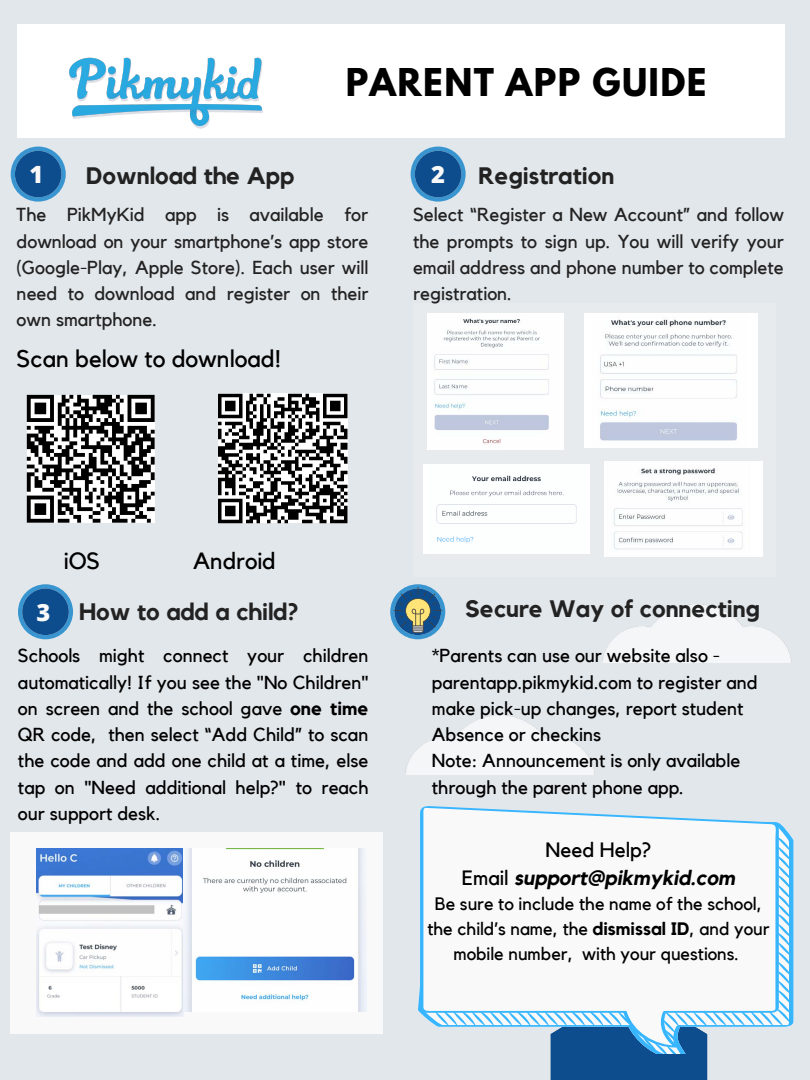
<style>
.page{position:relative;width:810px;height:1080px;background:#e2e7eb}
.page>*{position:absolute;margin:0;border:0;box-sizing:border-box;transform-origin:0 0}
.t1{font:700 33.94px "League Spartan";letter-spacing:.04em;color:#000}
.t2{font:24px "Kollektif";color:#000}
.t3{font:700 23.75px "Kollektif";color:#222}
.t4{font:800 23.75px "Open Sans";color:#f9f9f9}
.t5{font:23.38px "Kollektif";color:#000}
.t6{font:italic 700 20.69px "Kollektif";color:#000}
.t7{font:20.69px "Kollektif";color:#000}
.t8{font:18.75px/26.2px "Kollektif";color:#000}
.t9{font:18.75px/26.2px "Kollektif";color:#222;text-align:justify}
.t10{font:17.94px/25.1px "Kollektif";color:#000;text-align:center}
.s1{font-weight:700}
.s2{font-weight:400;font-style:normal}
</style>
<div class="page">
<div style="left:17px;top:24px;width:767px;height:114px;background:#fff"></div>
<img style="left:69px;top:57px;width:194px;height:72px">
<img style="left:406px;top:716px;width:188px;height:58px">
<img style="left:603px;top:604px;width:188px;height:58px">
<div style="left:413px;top:303px;width:363px;height:273px;background:#e8ebee"></div>
<img style="left:427px;top:313px;width:137px;height:136px">
<img style="left:424px;top:464px;width:166px;height:89px">
<img style="left:584px;top:313px;width:173px;height:134px">
<img style="left:604px;top:461px;width:158px;height:95px">
<svg style="left:27px;top:395px;width:128px;height:128px;background:#787878"></svg>
<svg style="left:218px;top:394px;width:129px;height:129px;background:#7b7b7b"></svg>
<div style="left:11px;top:832px;width:372px;height:201px;background:#f9f9f9"></div>
<img style="left:37px;top:849px;width:146px;height:167px">
<img style="left:183px;top:849px;width:183px;height:162px">
<svg style="left:411px;top:147px;width:55px;height:55px"></svg>
<div style="left:415px;top:151px;width:46px;height:46px;background:#0e4d8d;border-radius:50%"></div>
<svg style="left:18px;top:584px;width:55px;height:55px"></svg>
<div style="left:22px;top:589px;width:47px;height:46px;background:#0e4d8d;border-radius:50%"></div>
<svg style="left:390px;top:584px;width:55px;height:55px"></svg>
<svg style="left:11px;top:147px;width:55px;height:55px"></svg>
<div style="left:15px;top:151px;width:47px;height:46px;background:#0e4d8d;border-radius:50%"></div>
<svg style="left:550px;top:836px;width:242px;height:244px"></svg>
<svg style="left:420px;top:806px;width:359px;height:241px;background:#e6eff5"></svg>
<p class="t1" style="left:346px;top:65px;width:362px">PARENT APP GUIDE</p>
<p class="t4" style="left:30px;top:158px;width:15px">1</p>
<p class="t3" style="left:86px;top:165px;width:209px">Download the App</p>
<p class="t9" style="left:17px;top:202px;width:353px">The PikMyKid app is available for download on your smartphone’s app store (Google-Play, Apple Store). Each user will need to download and register on their own smartphone.</p>
<p class="t2" style="left:17px;top:348px;width:266px">Scan below to download!</p>
<p class="t4" style="left:431px;top:158px;width:15px">2</p>
<p class="t3" style="left:478px;top:165px;width:137px">Registration</p>
<p class="t9" style="left:413px;top:202px;width:372px">Select “Register a New Account” and follow the prompts to sign up. You will verify your email address and phone number to complete registration.</p>
<p class="t5" style="left:64px;top:550px;width:38px">iOS</p>
<p class="t5" style="left:193px;top:550px;width:84px">Android</p>
<p class="t4" style="left:37px;top:595px;width:15px">3</p>
<p class="t3" style="left:465px;top:598px;width:296px">Secure Way of connecting</p>
<p class="t3" style="left:79px;top:600px;width:221px">How to add a child?</p>
<p class="t8" style="left:18px;top:644px;width:352px;text-align:justify">Schools might connect your children automatically! If you see the "No Children" on screen and the school gave <span class="s1">one time </span>QR code, then select “Add Child” to scan the code and add one child at a time, else tap on "Need additional help?" to reach our support desk.</p>
<p class="t8" style="left:432px;top:644px;width:327px">*Parents can use our website also - parentapp.pikmykid.com to register and make pick-up changes, report student Absence or checkins</p>
<p class="t8" style="left:432px;top:749px;width:310px">Note: Announcement is only available through the parent phone app.</p>
<p class="t7" style="left:546px;top:840px;width:107px">Need Help?</p>
<p class="t6" style="left:462px;top:868px;width:275px"><span class="s2">Email</span> support@pikmykid.com</p>
<p class="t10" style="left:427px;top:892px;width:344px">Be sure to include the name of the school, the child’s name, the <span class="s1">dismissal ID</span>, and your mobile number, with your questions.</p>
</div>
